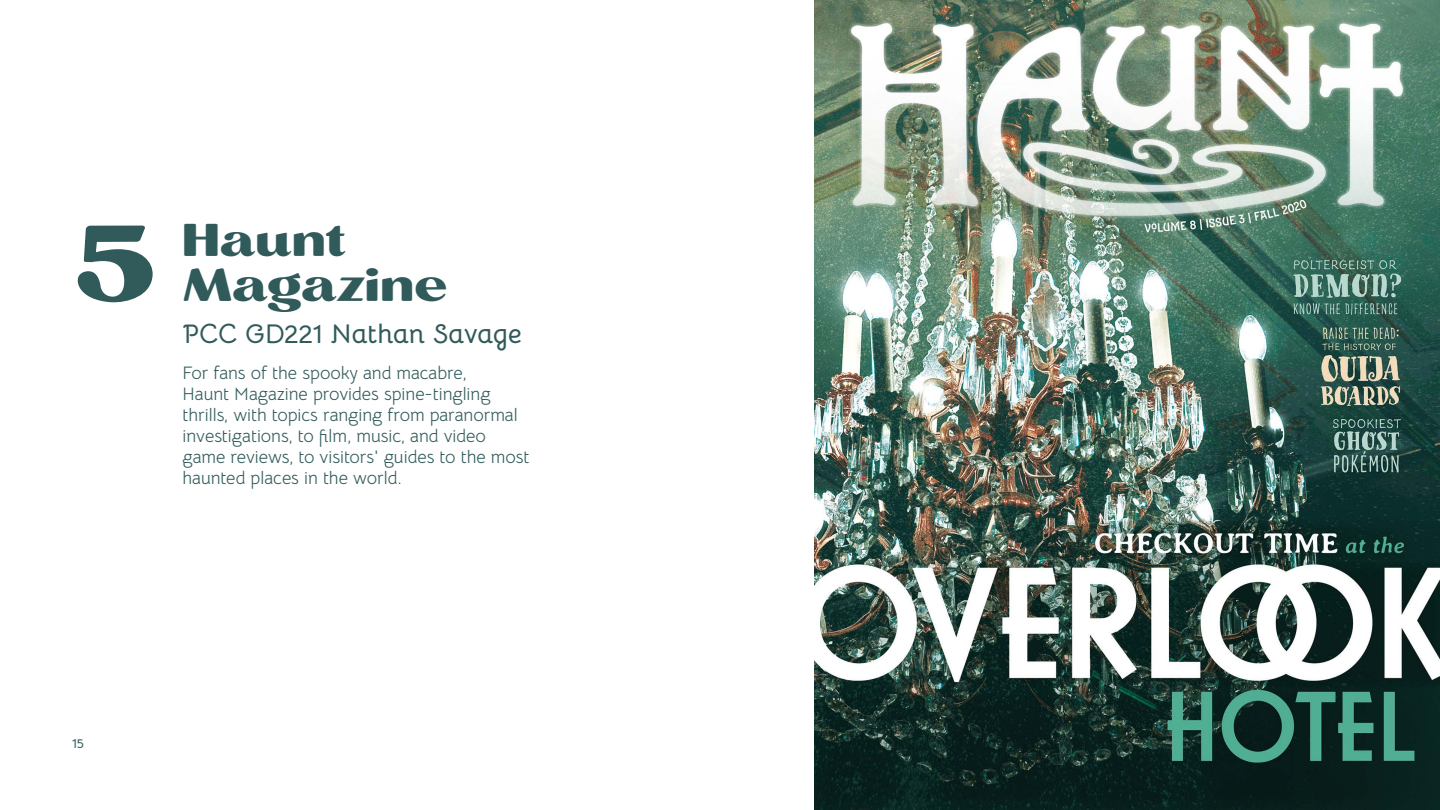
<style>
.page{position:relative;width:1440px;height:810px;background:#fff}
.page>*{position:absolute;margin:0;border:0;box-sizing:border-box;transform-origin:0 0}
.t1{font:expanded 105px "Milgran";color:#315a5a}
.t2{font:expanded 45px/45px "Milgran";letter-spacing:-.015em;color:#315a5a}
.t3{font:700 27px "Bellota";letter-spacing:-.01em;color:#315a5a}
.t4{font:18px/21px "Bellota Text";color:#315a5a}
.t5{font:700 13.5px "Bellota Text";color:#315a5a}
</style>
<div class="page">
<img style="left:814px;top:0;width:626px;height:810px">
<h1 class="t1" style="left:74px;top:202px;width:83px">5</h1>
<h2 class="t2" style="left:182px;top:218px;width:267px">Haunt<br>Magazine</h2>
<h3 class="t3" style="left:182px;top:311px;width:341px">PCC GD221 Nathan Savage</h3>
<p class="t4" style="left:182px;top:361px;width:348px">For fans of the spooky and macabre,<br>Haunt Magazine provides spine-tingling thrills, with topics ranging from paranormal investigations, to film, music, and video game reviews, to visitors' guides to the most haunted places in the world.</p>
<p class="t5" style="left:72px;top:732px;width:14px">15</p>
</div>
